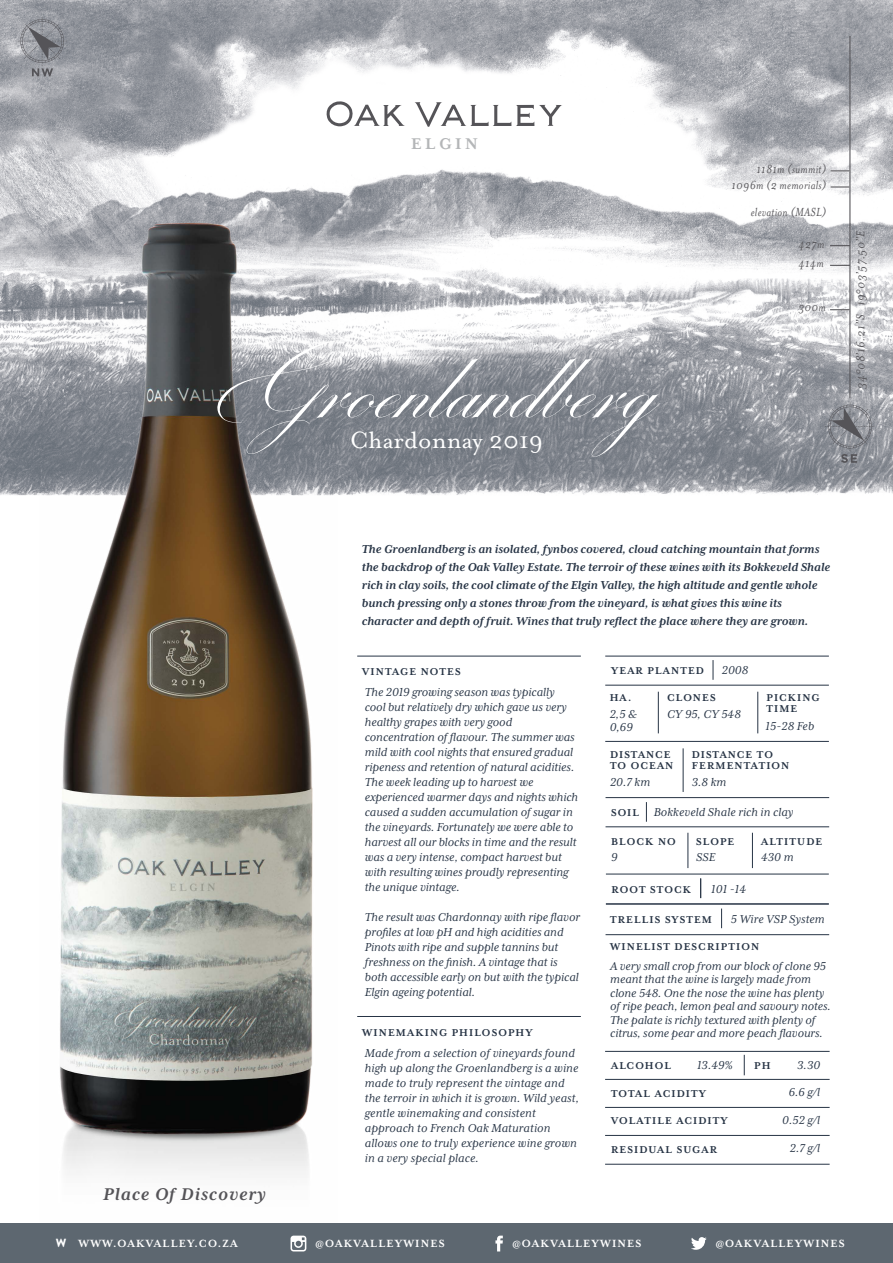
<style>
.page{position:relative;width:893px;height:1263px;background:#fff}
.page>*{position:absolute;margin:0;border:0;box-sizing:border-box;transform-origin:0 0}
.t1{font:27px "Mrs Eaves Roman";color:#fff}
.t2{font:italic 700 19.5px "Mrs Eaves XL Serif OT";letter-spacing:.05em;color:#555458}
.t3{font:700 17.85px "Mrs Eaves XL Serif OT";letter-spacing:.2em;color:#b4b6b8}
.t4{font:italic 13.5px/19.4px "Mrs Eaves";letter-spacing:.02em;color:#555458;scale:.94 1}
.t5{font:italic 13.5px "Mrs Eaves";letter-spacing:.02em;color:#555458}
.t6{font:italic 13.2px/15px "Mrs Eaves XL Serif OT";color:#273445}
.t7{font:italic 700 13.2px/18px "Mrs Eaves XL Serif OT";color:#273445}
.t8{font:italic 13.05px/13.5px "Mrs Eaves XL Serif OT";color:#273445}
.t9{font:700 12px "Mrs Eaves XL Serif OT";letter-spacing:.1em;color:#fff}
.t10{font:700 11.4px/11.4px "Mrs Eaves XL Serif OT";letter-spacing:.1em;color:#273445}
.s1{font-weight:700;font-style:normal;font-size:11.4px}
.s2{font-family:"Brandon Grotesque";font-weight:900;font-size:11.85px}
</style>
<div class="page">
<img style="left:0;top:0;width:893px;height:496px">
<img style="left:39px;top:212px;width:298px;height:963px">
<div style="left:0;top:1223px;width:893px;height:40px;background:#5d6770"></div>
<svg style="left:291px;top:1235px;width:15px;height:16px"></svg>
<svg style="left:495px;top:1235px;width:8px;height:16px"></svg>
<svg style="left:691px;top:1237px;width:16px;height:13px"></svg>
<hr style="left:357px;top:656px;width:224px;height:1px;background:#273445">
<hr style="left:357px;top:1016px;width:224px;height:1px;background:#273445">
<hr style="left:605px;top:1051px;width:225px;height:1px;background:#273445">
<hr style="left:605px;top:1079px;width:225px;height:1px;background:#273445">
<svg style="left:744px;top:1055px;width:1px;height:20px"></svg>
<hr style="left:605px;top:1107px;width:225px;height:1px;background:#273445">
<hr style="left:605px;top:1135px;width:225px;height:1px;background:#273445">
<hr style="left:605px;top:1164px;width:225px;height:1px;background:#273445">
<svg style="left:326px;top:101px;width:236px;height:26px"></svg>
<svg style="left:18px;top:17px;width:49px;height:59px;background:#8f9197"></svg>
<hr style="left:849px;top:36px;width:1px;height:362px;background:#555458">
<svg style="left:831px;top:170px;width:19px;height:1px"></svg>
<svg style="left:831px;top:186px;width:19px;height:2px"></svg>
<svg style="left:830px;top:309px;width:20px;height:1px"></svg>
<svg style="left:830px;top:245px;width:19px;height:1px"></svg>
<svg style="left:830px;top:265px;width:19px;height:1px"></svg>
<svg style="left:825px;top:402px;width:49px;height:61px;background:#8a8c93"></svg>
<hr style="left:605px;top:656px;width:224px;height:1px;background:#273445">
<hr style="left:605px;top:685px;width:224px;height:1px;background:#273445">
<hr style="left:605px;top:741px;width:224px;height:1px;background:#273445">
<hr style="left:658px;top:692px;width:1px;height:41px;background:#273445">
<hr style="left:757px;top:692px;width:1px;height:41px;background:#273445">
<svg style="left:713px;top:660px;width:1px;height:20px"></svg>
<hr style="left:605px;top:797px;width:224px;height:1px;background:#273445">
<hr style="left:683px;top:748px;width:1px;height:44px;background:#273445">
<hr style="left:605px;top:934px;width:224px;height:1px;background:#273445">
<hr style="left:606px;top:874px;width:223px;height:1px;background:#273445">
<hr style="left:606px;top:904px;width:223px;height:1px;background:#273445">
<svg style="left:700px;top:878px;width:1px;height:20px"></svg>
<svg style="left:646px;top:802px;width:1px;height:20px"></svg>
<svg style="left:721px;top:908px;width:1px;height:20px"></svg>
<hr style="left:605px;top:826px;width:224px;height:1px;background:#273445">
<hr style="left:688px;top:833px;width:1px;height:35px;background:#273445">
<hr style="left:752px;top:833px;width:1px;height:35px;background:#273445">
<svg style="left:217px;top:340px;width:444px;height:117px;background:#93969c"></svg>
<h3 class="t3" style="left:411px;top:134px;width:68px">ELGIN</h3>
<h1 class="t1" style="left:350px;top:425px;width:195px">Chardonnay 2019</h1>
<p class="t4" style="left:732px;top:161px;width:102px;line-height:15.9px;text-align:right">1181m (summit)<br>1096m (2 memorials)</p>
<p class="t4" style="left:751px;top:202px;width:82px">elevation (MASL)</p>
<p class="t4" style="left:798px;top:234px;width:29px">427m<br>414m</p>
<p class="t4" style="left:798px;top:297px;width:31px">300m</p>
<p class="t5" style="left:853px;top:389px;width:160px;rotate:-90deg">34°08’16.21”S 19°03’57.50”E</p>
<p class="t7" style="left:362px;top:540px;width:470px">The Groenlandberg is an isolated, fynbos covered, cloud catching mountain that forms the backdrop of the Oak Valley Estate. The terroir of these wines with its Bokkeveld Shale rich in clay soils, the cool climate of the Elgin Valley, the high altitude and gentle whole bunch pressing only a stones throw from the vineyard, is what gives this wine its character and depth of fruit. Wines that truly reflect the place where they are grown.</p>
<h2 class="t2" style="left:103px;top:1184px;width:164px">Place Of Discovery</h2>
<p class="t10" style="left:362px;top:666px;width:100px">VINTAGE NOTES</p>
<p class="t6" style="left:365px;top:685px;width:215px">The 2019 growing season was typically cool but relatively dry which gave us very healthy grapes with very good concentration of flavour. The summer was mild with cool nights that ensured gradual ripeness and retention of natural acidities.<br>The week leading up to harvest we experienced warmer days and nights which caused a sudden accumulation of sugar in the vineyards. Fortunately we were able to harvest all our blocks in time and the result was a very intense, compact harvest but with resulting wines proudly representing the unique vintage.</p>
<p class="t6" style="left:365px;top:910px;width:217px">The result was Chardonnay with ripe flavor profiles at low pH and high acidities and Pinots with ripe and supple tannins but freshness on the finish. A vintage that is both accessible early on but with the typical Elgin ageing potential.</p>
<p class="t10" style="left:362px;top:1027px;width:172px">WINEMAKING PHILOSOPHY</p>
<p class="t6" style="left:365px;top:1046px;width:216px">Made from a selection of vineyards found high up along the Groenlandberg is a wine made to truly represent the vintage and the terroir in which it is grown. Wild yeast, gentle winemaking and consistent approach to French Oak Maturation allows one to truly experience wine grown in a very special place.</p>
<p class="t10" style="left:611px;top:665px;width:94px">YEAR PLANTED</p>
<p class="t8" style="left:722px;top:663px;width:28px">2008</p>
<p class="t10" style="left:610px;top:692px;width:23px">HA.</p>
<p class="t8" style="left:610px;top:708px;width:29px;line-height:13px">2,5 &amp;<br>0,69</p>
<p class="t10" style="left:667px;top:692px;width:50px">CLONES</p>
<p class="t8" style="left:667px;top:708px;width:75px">CY 95, CY 548</p>
<p class="t10" style="left:766px;top:692px;width:55px">PICKING<br>TIME</p>
<p class="t8" style="left:765px;top:719px;width:50px">15-28 Feb</p>
<p class="t10" style="left:610px;top:748px;width:65px">DISTANCE<br>TO OCEAN</p>
<p class="t8" style="left:610px;top:775px;width:42px">20.7 km</p>
<p class="t10" style="left:692px;top:748px;width:99px">DISTANCE TO<br>FERMENTATION</p>
<p class="t8" style="left:692px;top:775px;width:36px">3.8 km</p>
<p class="t8" style="left:611px;top:805px;width:184px"><span class="s1">SOIL</span> Bokkeveld Shale rich in clay</p>
<p class="t10" style="left:611px;top:835px;width:66px">BLOCK NO</p>
<p class="t8" style="left:611px;top:850px;width:8px">9</p>
<p class="t8" style="left:696px;top:850px;width:21px">SSE</p>
<p class="t10" style="left:696px;top:835px;width:40px">SLOPE</p>
<p class="t10" style="left:761px;top:835px;width:63px">ALTITUDE</p>
<p class="t8" style="left:761px;top:850px;width:34px">430 m</p>
<p class="t10" style="left:611px;top:883px;width:81px">ROOT STOCK</p>
<p class="t8" style="left:711px;top:882px;width:36px">101 -14</p>
<p class="t10" style="left:610px;top:913px;width:103px">TRELLIS SYSTEM</p>
<p class="t8" style="left:731px;top:912px;width:95px">5 Wire VSP System</p>
<p class="t10" style="left:610px;top:941px;width:150px">WINELIST DESCRIPTION</p>
<p class="t8" style="left:610px;top:959px;width:222px">A very small crop from our block of clone 95 meant that the wine is largely made from clone 548. One the nose the wine has plenty of ripe peach, lemon peal and savoury notes.<br>The palate is richly textured with plenty of citrus, some pear and more peach flavours.</p>
<p class="t8" style="left:697px;top:1059px;width:37px">13.49%</p>
<p class="t10" style="left:754px;top:1060px;width:18px">PH</p>
<p class="t8" style="left:797px;top:1059px;width:25px">3.30</p>
<p class="t10" style="left:611px;top:1060px;width:61px">ALCOHOL</p>
<p class="t10" style="left:611px;top:1087px;width:96px">TOTAL ACIDITY</p>
<p class="t10" style="left:611px;top:1115px;width:118px">VOLATILE ACIDITY</p>
<p class="t10" style="left:611px;top:1143px;width:107px">RESIDUAL SUGAR</p>
<p class="t8" style="left:790px;top:1141px;width:32px">2.7 g/l</p>
<p class="t8" style="left:782px;top:1079px;width:40px;line-height:27.3px;text-align:center">6.6 g/l<br>0.52 g/l</p>
<p class="t9" style="left:56px;top:1238px;width:183px"><span class="s2">W</span> WWW.OAKVALLEY.CO.ZA</p>
<p class="t9" style="left:316px;top:1238px;width:131px">@OAKVALLEYWINES</p>
<p class="t9" style="left:512px;top:1238px;width:131px">@OAKVALLEYWINES</p>
<p class="t9" style="left:716px;top:1238px;width:131px">@OAKVALLEYWINES</p>
</div>
